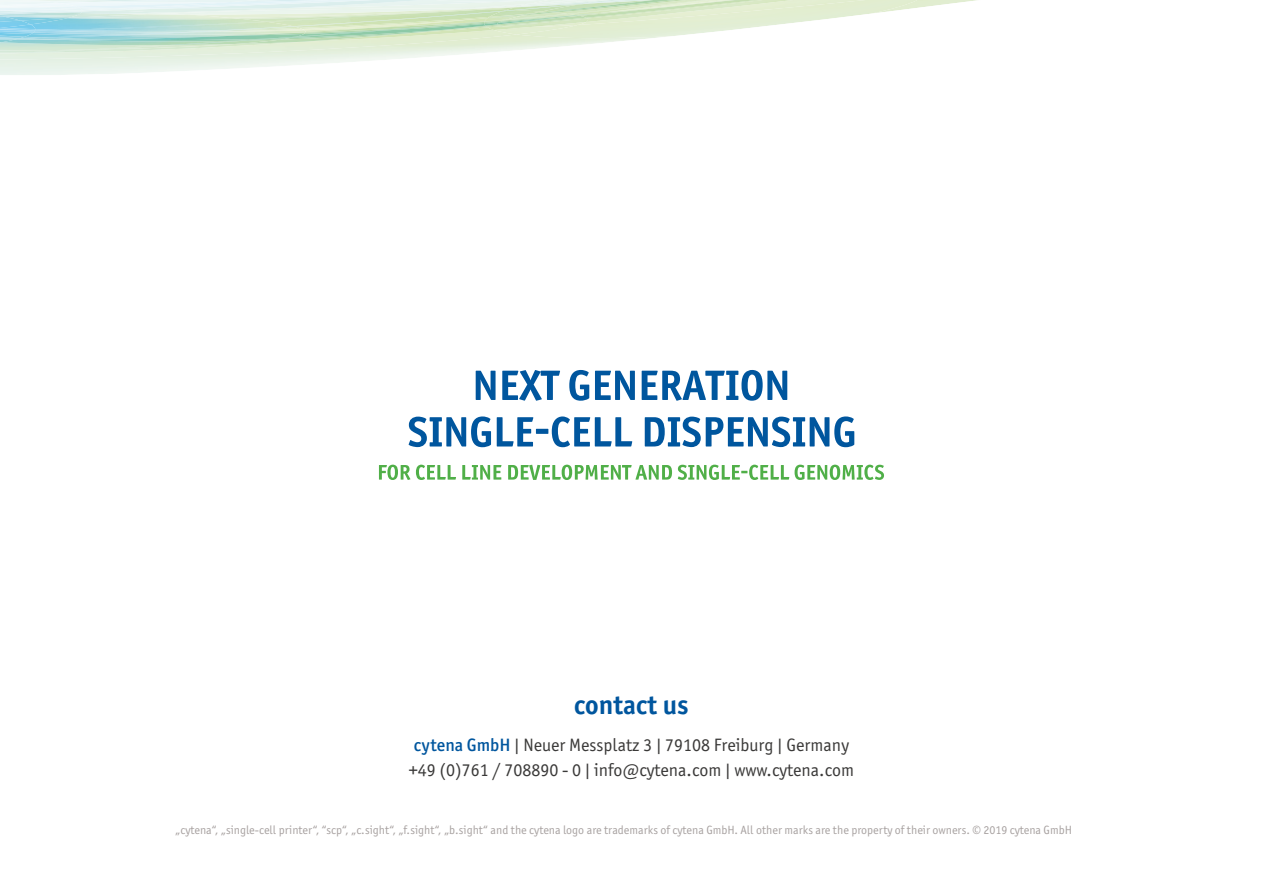
<style>
.page{position:relative;width:1263px;height:893px;background:#fff}
.page>*{position:absolute;margin:0;border:0;box-sizing:border-box;transform-origin:0 0}
.t1{font:700 27px "Officina Sans ITC Pro";color:#00569e}
.t2{font:18px/25.2px "Officina Sans ITC Pro";color:#3a3938}
.t3{font:12px "Officina Sans ITC Pro";color:#a8a2a1}
.s1{font-weight:500;color:#00569e}
</style>
<div class="page">
<svg style="left:0;top:0;width:977px;height:75px"></svg>
<svg style="left:379px;top:465px;width:505px;height:15px"></svg>
<svg style="left:409px;top:416px;width:445px;height:31px"></svg>
<svg style="left:476px;top:370px;width:311px;height:31px"></svg>
<h1 class="t1" style="left:574px;top:688px;width:116px">contact us</h1>
<h2 class="t2" style="left:409px;top:732px;width:447px"><span class="s1">cytena GmbH</span> | Neuer Messplatz 3 | 79108 Freiburg | Germany +49 (0)761 / 708890 - 0 | info@cytena.com | www.cytena.com</h2>
<p class="t3" style="left:175px;top:822px;width:898px">„cytena“, „single-cell printer“, “scp“, „c.sight“, „f.sight“, „b.sight“ and the cytena logo are trademarks of cytena GmbH. All other marks are the property of their owners. © 2019 cytena GmbH</p>
</div>
